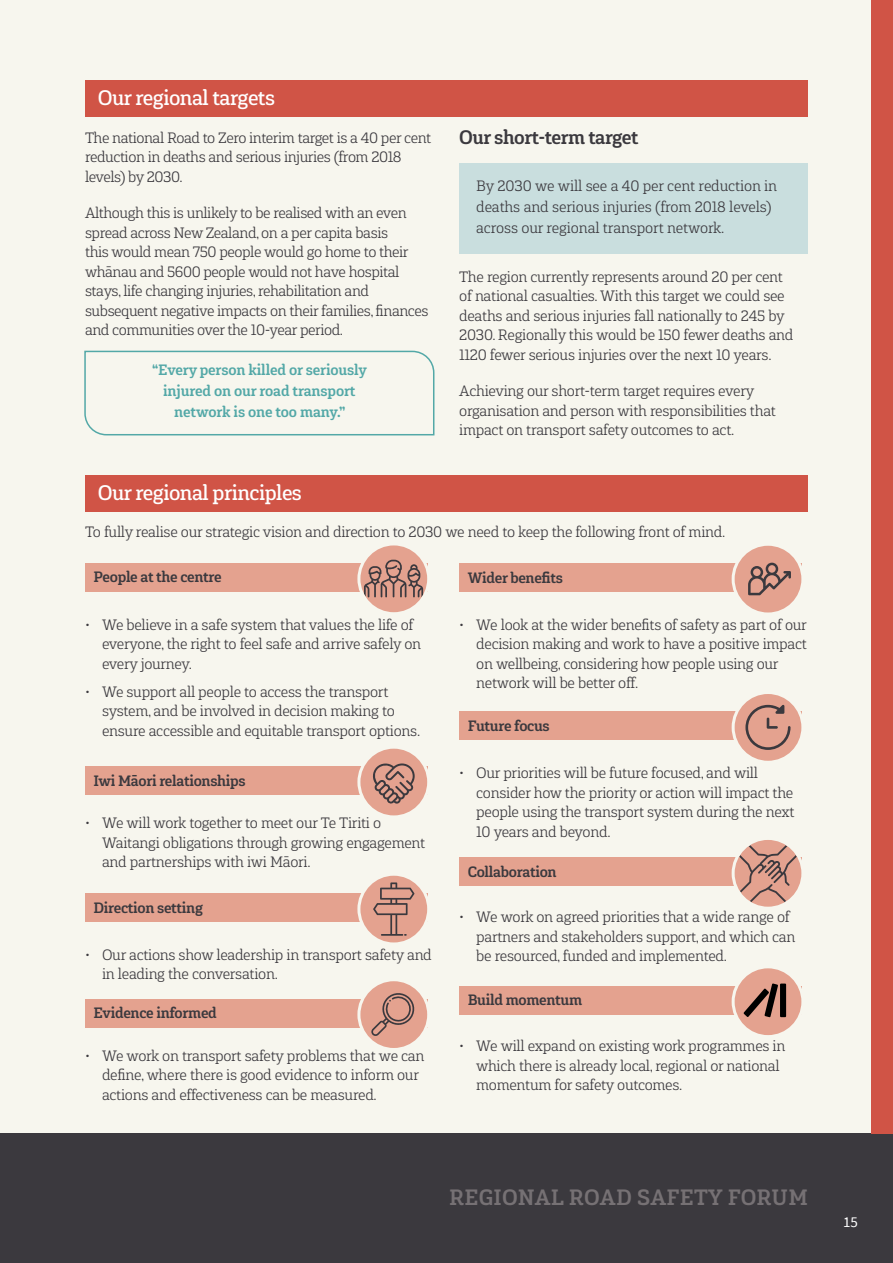
<style>
.page{position:relative;width:893px;height:1263px;background:#f7f6ee}
.page>*{position:absolute;margin:0;border:0;box-sizing:border-box;transform-origin:0 0}
.t1{font:700 22.2px "Gaspo Slab W00";letter-spacing:.015em;color:#767174}
.t2{font:500 21px "Gaspo Slab W00";letter-spacing:-.025em;color:#fff}
.t3{font:700 19.5px "Gaspo Slab W00";letter-spacing:-.025em;color:#3b393e}
.t4{font:300 15px/19.5px "Gaspo Slab W00";letter-spacing:-.02em;color:#3b393e}
.t5{font:700 15px "Gaspo Slab W00";letter-spacing:-.02em;color:#3b393e}
.t6{font:700 15px/21px "Gaspo Slab W00";letter-spacing:-.01em;color:#53a8a7;text-align:center}
.t7{font:15px "Source Sans Pro";color:#fff}
</style>
<div class="page">
<div style="left:85px;top:81px;width:723px;height:36px;background:#d05446"></div>
<svg style="left:84px;top:350px;width:351px;height:86px"></svg>
<div style="left:459px;top:163px;width:349px;height:91px;background:#c9dede"></div>
<div style="left:85px;top:475px;width:723px;height:36px;background:#d05446"></div>
<div style="left:85px;top:563px;width:342px;height:29px;background:#e4a28f"></div>
<svg style="left:359px;top:544px;width:70px;height:70px"></svg>
<svg style="left:364px;top:560px;width:59px;height:37px"></svg>
<div style="left:357px;top:542px;width:73px;height:73px;border:3px solid #f7f6ee;border-radius:50%"></div>
<div style="left:85px;top:766px;width:342px;height:29px;background:#e4a28f"></div>
<div style="left:359px;top:747px;width:70px;height:70px;background:#e4a28f;border-radius:50%"></div>
<div style="left:357px;top:746px;width:73px;height:72px;border:3px solid #f7f6ee;border-radius:50%"></div>
<svg style="left:373px;top:763px;width:42px;height:41px"></svg>
<div style="left:85px;top:893px;width:342px;height:29px;background:#e4a28f"></div>
<svg style="left:359px;top:874px;width:70px;height:70px"></svg>
<svg style="left:373px;top:882px;width:41px;height:54px"></svg>
<div style="left:357px;top:873px;width:73px;height:72px;border:3px solid #f7f6ee;border-radius:50%"></div>
<div style="left:85px;top:999px;width:342px;height:28px;background:#e4a28f"></div>
<div style="left:359px;top:980px;width:70px;height:69px;background:#e4a28f;border-radius:50%"></div>
<svg style="left:371px;top:993px;width:44px;height:43px"></svg>
<div style="left:357px;top:978px;width:73px;height:73px;border:3px solid #f7f6ee;border-radius:50%"></div>
<div style="left:459px;top:563px;width:342px;height:29px;background:#e4a28f"></div>
<div style="left:733px;top:544px;width:70px;height:70px;background:#e4a28f;border-radius:50%"></div>
<div style="left:732px;top:543px;width:72px;height:72px;border:3px solid #f7f6ee;border-radius:50%"></div>
<svg style="left:748px;top:563px;width:43px;height:32px"></svg>
<div style="left:459px;top:712px;width:342px;height:28px;background:#e4a28f"></div>
<svg style="left:733px;top:692px;width:70px;height:70px;fill:#e4a28f"></svg>
<div style="left:732px;top:691px;width:72px;height:73px;border:3px solid #f7f6ee;border-radius:50%"></div>
<svg style="left:745px;top:705px;width:45px;height:45px"></svg>
<div style="left:459px;top:857px;width:342px;height:29px;background:#e4a28f"></div>
<svg style="left:736px;top:842px;width:64px;height:62px"></svg>
<div style="left:732px;top:837px;width:72px;height:73px;border:3px solid #f7f6ee;border-radius:50%"></div>
<div style="left:459px;top:986px;width:342px;height:28px;background:#e4a28f"></div>
<div style="left:733px;top:967px;width:70px;height:69px;background:#e4a28f;border-radius:50%"></div>
<div style="left:780px;top:983px;width:6px;height:34px;background:#000"></div>
<svg style="left:743px;top:983px;width:35px;height:34px"></svg>
<div style="left:732px;top:965px;width:72px;height:73px;border:3px solid #f7f6ee;border-radius:50%"></div>
<div style="left:0;top:1133px;width:893px;height:130px;background:#3b393e"></div>
<div style="left:872px;top:0;width:21px;height:1133px;background:#d05446"></div>
<h2 class="t2" style="left:98px;top:84px;width:179px">Our regional targets</h2>
<p class="t4" style="left:85px;top:127px;width:348px">The national Road to Zero interim target is a 40 per cent reduction in deaths and serious injuries (from 2018 levels) by 2030.</p>
<p class="t4" style="left:85px;top:203px;width:345px">Although this is unlikely to be realised with an even spread across New Zealand, on a per capita basis<br>this would mean 750 people would go home to their whānau and 5600 people would not have hospital stays, life changing injuries, rehabilitation and subsequent negative impacts on their families, finances and communities over the 10-year period.</p>
<p class="t6" style="left:152px;top:359px;width:217px">“Every person killed or seriously injured on our road transport network is one too many.”</p>
<h3 class="t3" style="left:459px;top:124px;width:181px">Our short-term target</h3>
<p class="t4" style="left:476px;top:175px;width:302px;line-height:21px">By 2030 we will see a 40 per cent reduction in deaths and serious injuries (from 2018 levels) across our regional transport network.</p>
<p class="t4" style="left:459px;top:267px;width:336px">The region currently represents around 20 per cent of national casualties. With this target we could see deaths and serious injuries fall nationally to 245 by 2030. Regionally this would be 150 fewer deaths and 1120 fewer serious injuries over the next 10 years.</p>
<p class="t4" style="left:459px;top:381px;width:318px">Achieving our short-term target requires every organisation and person with responsibilities that impact on transport safety outcomes to act.</p>
<h2 class="t2" style="left:98px;top:479px;width:206px">Our regional principles</h2>
<p class="t4" style="left:85px;top:522px;width:642px">To fully realise our strategic vision and direction to 2030 we need to keep the following front of mind.</p>
<p class="t5" style="left:94px;top:567px;width:130px">People at the centre</p>
<p class="t4" style="left:102px;top:614px;width:321px;text-indent:-17px">• We believe in a safe system that values the life of everyone, the right to feel safe and arrive safely on every journey.</p>
<p class="t4" style="left:102px;top:681px;width:320px;text-indent:-17px">• We support all people to access the transport system, and be involved in decision making to ensure accessible and equitable transport options.</p>
<p class="t5" style="left:94px;top:770px;width:154px">Iwi Māori relationships</p>
<p class="t4" style="left:102px;top:813px;width:325px;text-indent:-17px">• We will work together to meet our Te Tiriti o<br>Waitangi obligations through growing engagement and partnerships with iwi Māori.</p>
<p class="t5" style="left:94px;top:898px;width:111px">Direction setting</p>
<p class="t4" style="left:102px;top:944px;width:331px;text-indent:-17px">• Our actions show leadership in transport safety and in leading the conversation.</p>
<p class="t5" style="left:94px;top:1003px;width:125px">Evidence informed</p>
<p class="t4" style="left:102px;top:1045px;width:324px;text-indent:-17px">• We work on transport safety problems that we can define, where there is good evidence to inform our actions and effectiveness can be measured.</p>
<p class="t5" style="left:468px;top:568px;width:97px">Wider benefits</p>
<p class="t4" style="left:476px;top:614px;width:332px;text-indent:-17px">• We look at the wider benefits of safety as part of our decision making and work to have a positive impact on wellbeing, considering how people using our network will be better off.</p>
<p class="t5" style="left:468px;top:716px;width:84px">Future focus</p>
<p class="t4" style="left:476px;top:763px;width:320px;text-indent:-17px">• Our priorities will be future focused, and will consider how the priority or action will impact the people using the transport system during the next 10 years and beyond.</p>
<p class="t5" style="left:468px;top:862px;width:90px">Collaboration</p>
<p class="t4" style="left:476px;top:907px;width:321px;text-indent:-17px">• We work on agreed priorities that a wide range of partners and stakeholders support, and which can be resourced, funded and implemented.</p>
<p class="t5" style="left:468px;top:990px;width:116px">Build momentum</p>
<p class="t4" style="left:476px;top:1036px;width:311px;text-indent:-17px">• We will expand on existing work programmes in which there is already local, regional or national momentum for safety outcomes.</p>
<h1 class="t1" style="left:449px;top:1182px;width:360px">REGIONAL ROAD SAFETY FORUM</h1>
<p class="t7" style="left:843px;top:1213px;width:16px">15</p>
</div>
